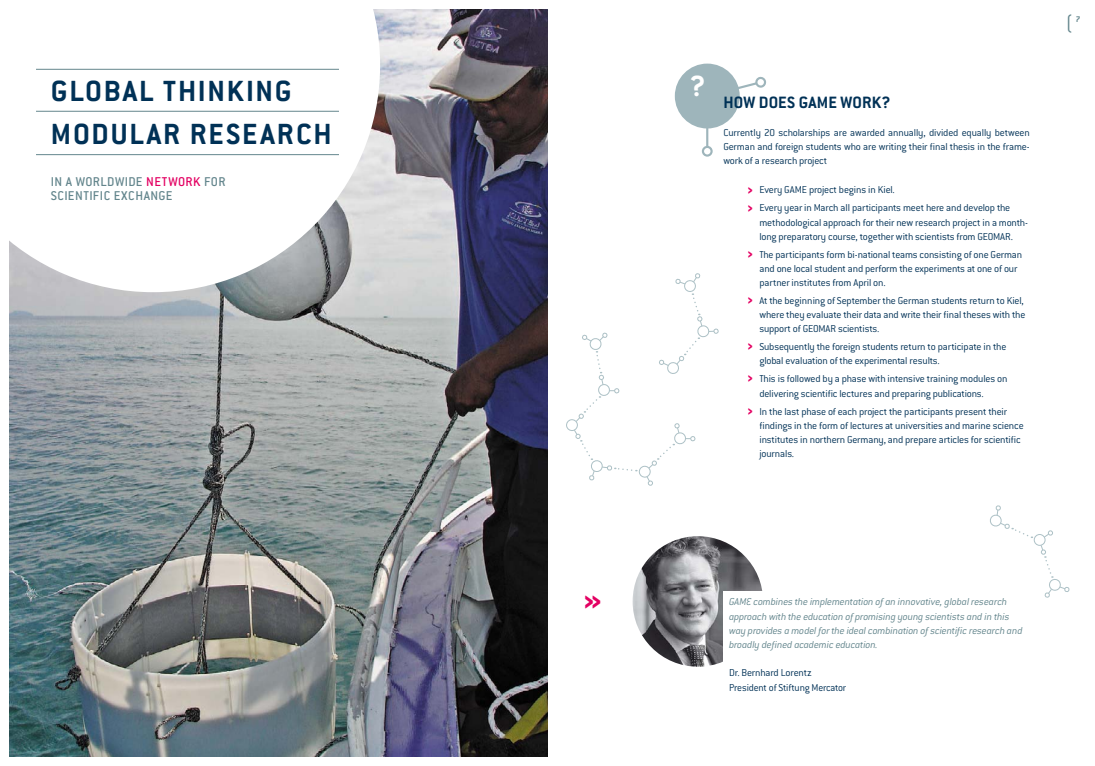
<style>
.page{position:relative;width:1095px;height:766px;background:#fff}
.page>*{position:absolute;margin:0;border:0;box-sizing:border-box;transform-origin:0 0}
.t1{font:700 32px/42.6px "Conduit ITC";letter-spacing:.06em;color:#003156}
.t2{font:700 32px "Conduit ITC";color:#e30062}
.t3{font:300 20px "Conduit ITC";color:#64868d}
.t4{font:700 18px "Conduit ITC";letter-spacing:.01em;color:#003156}
.t5{font:700 16.2px/32.3px "Conduit ITC";color:#e30062;text-align:justify}
.t6{font:500 14px/14.2px "Conduit ITC";letter-spacing:.03em;color:#64868d}
.t7{font:300 11px/14.2px "Conduit ITC";letter-spacing:-.015em;color:#003156}
.t8{font:italic 300 11px/14.2px "Conduit ITC";letter-spacing:-.015em;color:#64868d}
.t9{font:700 9px "Conduit ITC";color:#64868d}
.s1{color:#e30062}
</style>
<div class="page">
<svg style="left:1043px;top:530px;width:9px;height:7px"></svg>
<div style="left:1033px;top:534px;width:12px;height:11px;border:1px solid #adc1c6;border-radius:50%"></div>
<svg style="left:1040px;top:544px;width:29px;height:53px"></svg>
<svg style="left:990px;top:505px;width:42px;height:33px"></svg>
<svg style="left:566px;top:273px;width:153px;height:212px"></svg>
<img style="left:9px;top:9px;width:538px;height:748px">
<svg style="left:9px;top:9px;width:371px;height:283px"></svg>
<div style="left:674px;top:64px;width:65px;height:64px;background:#9eb5bb;border-radius:50%"></div>
<hr style="left:706px;top:96px;width:2px;height:51px;background:#9eb5bb">
<div style="left:701px;top:146px;width:11px;height:11px;border:2px solid #9eb5bb;border-radius:50%"></div>
<svg style="left:733px;top:77px;width:33px;height:22px"></svg>
<img style="left:632px;top:536px;width:131px;height:130px;border-radius:50%">
<div style="left:723px;top:591px;width:306px;height:125px;background:#fff"></div>
<hr style="left:36px;top:111px;width:303px;height:1px;background:#64868d">
<hr style="left:36px;top:154px;width:303px;height:1px;background:#64868d">
<hr style="left:36px;top:69px;width:303px;height:1px;background:#64868d">
<h1 class="t1" style="left:51px;top:73px;width:282px">GLOBAL THINKING<br>MODULAR RESEARCH</h1>
<p class="t6" style="left:51px;top:176px;width:176px">IN A WORLDWIDE <span class="s1">NETWORK</span> FOR<br>SCIENTIFIC EXCHANGE</p>
<h3 class="t4" style="left:689px;top:97px;width:203px"><sup>?</sup> HOW DOES GAME WORK?</h3>
<p class="t7" style="left:723px;top:127px;width:308px;text-align:justify">Currently 20 scholarships are awarded annually, divided equally between German and foreign students who are writing their final thesis in the frame&shy;work of a research project</p>
<p class="t7" style="left:759px;top:182px;width:252px;line-height:17.9px">Every GAME project begins in Kiel.<br>Every year in March all participants meet here and develop the</p>
<p class="t7" style="left:759px;top:216px;width:270px">methodological approach for their new research project in a month&shy;long preparatory course, together with scientists from GEOMAR.</p>
<p class="t7" style="left:759px;top:248px;width:264px">The participants form bi-national teams consisting of one German and one local student and perform the experiments at one of our partner institutes from April on.</p>
<p class="t7" style="left:759px;top:294px;width:267px">At the beginning of September the German students return to Kiel, where they evaluate their data and write their final theses with the support of GEOMAR scientists.</p>
<p class="t7" style="left:759px;top:341px;width:248px">Subsequently the foreign students return to participate in the global evaluation of the experimental results.</p>
<p class="t7" style="left:759px;top:373px;width:249px">This is followed by a phase with intensive training modules on delivering scientific lectures and preparing publications.</p>
<p class="t7" style="left:759px;top:405px;width:266px">In the last phase of each project the participants present their findings in the form of lectures at universities and marine science institutes in northern Germany, and prepare articles for scientific journals.</p>
<h3 class="t5" style="left:747px;top:175px;width:7px">›</h3>
<h3 class="t5" style="left:747px;top:193px;width:7px">›</h3>
<h3 class="t5" style="left:747px;top:239px;width:7px">›</h3>
<h3 class="t5" style="left:747px;top:285px;width:7px">›</h3>
<h3 class="t5" style="left:747px;top:332px;width:7px">› › ›</h3>
<h2 class="t3" style="left:1065px;top:17px;width:9px">(</h2>
<p class="t9" style="left:1075px;top:17px;width:6px">7</p>
<h1 class="t2" style="left:583px;top:591px;width:20px">»</h1>
<p class="t8" style="left:729px;top:596px;width:295px">GAME combines the implementation of an innovative, global research approach with the education of promising young scientists and in this way provides a model for the ideal combination of scientific research and broadly defined academic education.</p>
<p class="t7" style="left:729px;top:667px;width:118px">Dr. Bernhard Lorentz<br>President of Stiftung Mercator</p>
</div>
